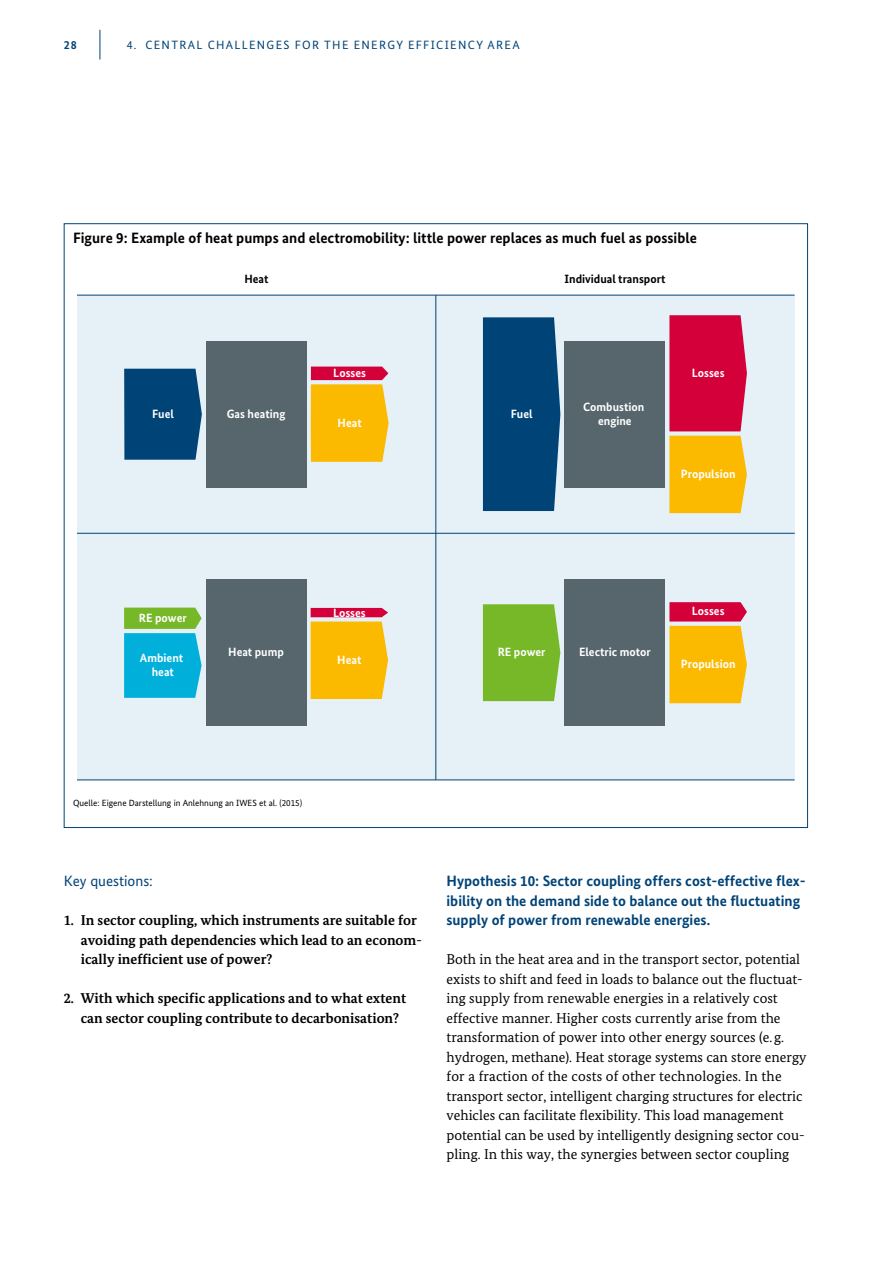
<style>
.page{position:relative;width:893px;height:1263px;background:#fff}
.page>*{position:absolute;margin:0;border:0;box-sizing:border-box;transform-origin:0 0}
.t1{font:700 15px/19.5px "Bundes Sans";color:#004377}
.t2{font:700 15px "Bundes Sans";color:#000}
.t3{font:15px "Bundes Sans";color:#004377}
.t4{font:14.25px/19.5px "Bundes Serif";color:#000}
.t5{font:700 14.25px/19.5px "Bundes Serif";color:#000}
.t6{font:700 12px/14.4px "Bundes Sans";color:#fff;text-align:center}
.t7{font:12px "Bundes Sans";letter-spacing:.11em;color:#004377}
.t8{font:700 12px "Bundes Sans";color:#000}
.t9{font:700 12px "Bundes Sans";color:#004377}
.t10{font:9px "Bundes Sans";color:#000}
</style>
<div class="page">
<hr style="left:100px;top:30px;width:1px;height:30px;background:#004377">
<div style="left:77px;top:295px;width:718px;height:485px;background:#e5f0f7"></div>
<hr style="left:77px;top:533px;width:718px;height:1px;background:#004377">
<hr style="left:77px;top:295px;width:718px;height:1px;background:#004377">
<hr style="left:435px;top:295px;width:1px;height:485px;background:#004377">
<div style="left:206px;top:341px;width:100px;height:146px;background:#57666d"></div>
<svg style="left:311px;top:367px;width:78px;height:95px;background:#f3a61d"></svg>
<svg style="left:124px;top:369px;width:78px;height:91px;background:#0b4b7d"></svg>
<svg style="left:669px;top:315px;width:78px;height:198px;background:#e35531"></svg>
<div style="left:483px;top:317px;width:77px;height:194px;background:#004377"></div>
<div style="left:565px;top:341px;width:100px;height:146px;background:#57666d"></div>
<div style="left:483px;top:604px;width:77px;height:97px;background:#76b828"></div>
<svg style="left:669px;top:602px;width:78px;height:101px;background:#f19c20"></svg>
<div style="left:565px;top:580px;width:100px;height:146px;background:#57666d"></div>
<svg style="left:311px;top:608px;width:77px;height:91px;background:#f5ac1a"></svg>
<svg style="left:124px;top:608px;width:78px;height:90px;background:#2fb7b5"></svg>
<div style="left:206px;top:580px;width:100px;height:146px;background:#57666d"></div>
<hr style="left:77px;top:779px;width:718px;height:1px;background:#004377">
<p class="t9" style="left:64px;top:37px;width:15px">28</p>
<p class="t7" style="left:127px;top:37px;width:394px">4. CENTRAL CHALLENGES FOR THE ENERGY EFFICIENCY AREA</p>
<p class="t2" style="left:73px;top:229px;width:625px">Figure 9: Example of heat pumps and electromobility: little power replaces as much fuel as possible</p>
<p class="t8" style="left:244px;top:272px;width:26px">Heat</p>
<p class="t8" style="left:564px;top:272px;width:102px">Individual transport</p>
<p class="t6" style="left:152px;top:406px;width:23px">Fuel</p>
<p class="t6" style="left:227px;top:406px;width:60px">Gas heating</p>
<p class="t6" style="left:333px;top:365px;width:34px">Losses</p>
<p class="t6" style="left:338px;top:415px;width:26px">Heat</p>
<p class="t6" style="left:511px;top:406px;width:23px">Fuel</p>
<p class="t6" style="left:583px;top:399px;width:63px">Combustion engine</p>
<p class="t6" style="left:692px;top:365px;width:34px">Losses</p>
<p class="t6" style="left:681px;top:467px;width:56px">Propulsion</p>
<p class="t6" style="left:139px;top:610px;width:49px">RE power</p>
<p class="t6" style="left:140px;top:650px;width:45px">Ambient heat</p>
<p class="t6" style="left:228px;top:645px;width:57px">Heat pump</p>
<p class="t6" style="left:333px;top:605px;width:34px">Losses</p>
<p class="t6" style="left:337px;top:652px;width:26px">Heat</p>
<p class="t10" style="left:73px;top:798px;width:231px">Quelle: Eigene Darstellung in Anlehnung an IWES et al. (2015)</p>
<p class="t6" style="left:498px;top:645px;width:49px">RE power</p>
<p class="t6" style="left:579px;top:645px;width:73px">Electric motor</p>
<p class="t6" style="left:692px;top:604px;width:34px">Losses</p>
<p class="t6" style="left:681px;top:657px;width:56px">Propulsion</p>
<h5 class="t3" style="left:64px;top:872px;width:91px">Key questions:</h5>
<p class="t5" style="left:81px;top:911px;width:342px;text-indent:-17px">1. In sector coupling, which instruments are suitable for avoiding path dependencies which lead to an econom&shy;ically inefficient use of power?</p>
<p class="t5" style="left:81px;top:989px;width:327px;text-indent:-17px">2. With which specific applications and to what extent can sector coupling contribute to decarbonisation?</p>
<h4 class="t1" style="left:446px;top:871px;width:361px">Hypothesis 10: Sector coupling offers cost-effective flex&shy;ibility on the demand side to balance out the fluctuating supply of power from renewable energies.</h4>
<p class="t4" style="left:446px;top:950px;width:361px">Both in the heat area and in the transport sector, potential exists to shift and feed in loads to balance out the fluctuat&shy;ing supply from renewable energies in a relatively cost effective manner. Higher costs currently arise from the transformation of power into other energy sources (e. g. hydrogen, methane). Heat storage systems can store energy for a fraction of the costs of other technologies. In the transport sector, intelligent charging structures for electric vehicles can facilitate flexibility. This load management potential can be used by intelligently designing sector cou&shy;pling. In this way, the synergies between sector coupling</p>
</div>
